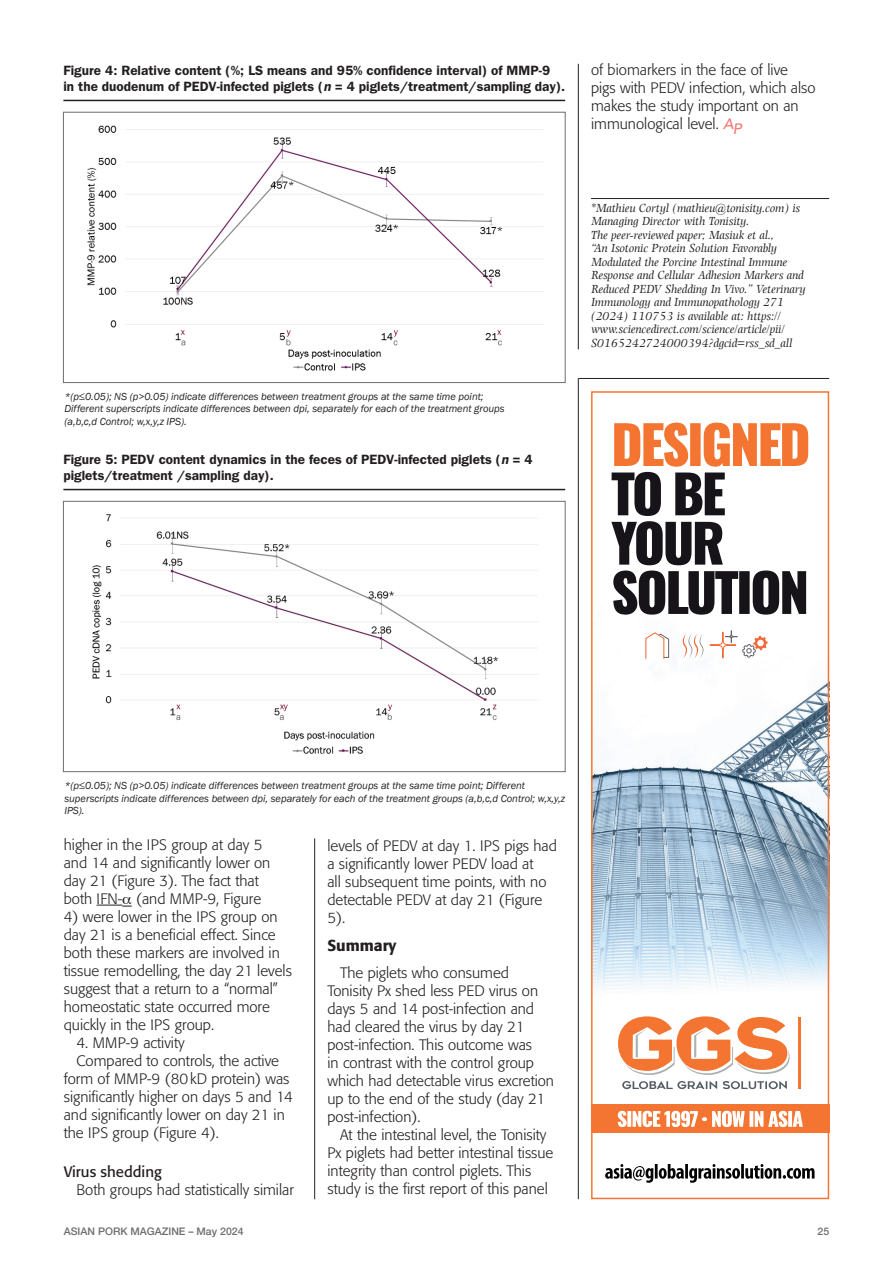
<style>
.page{position:relative;width:893px;height:1263px;background:#fff}
.page>*{position:absolute;margin:0;border:0;box-sizing:border-box;transform-origin:0 0}
.t1{font:500 15.75px "Formata";color:#231f20}
.t2{font:300 15px/18px "Formata";color:#231f20}
.t3{font:15px "Formata";color:#231f20}
.t4{font:600 13.5px/16.5px "Franklin Gothic";color:#231f20}
.t5{font:italic 12px/13.5px "Photina";color:#231f20}
.t6{font:italic 10.5px/12.6px "Franklin Gothic";color:#231f20}
.t7{font:500 10.5px "Helvetica Neue LT";color:#6c6d70}
.s1{font-style:italic}
.s2{font-family:"Avenir";font-weight:500;font-style:italic;color:#f27974}
</style>
<div class="page">
<hr style="left:63px;top:100px;width:502px;height:1px;background:#231f20">
<img style="left:87px;top:125px;width:456px;height:246px">
<div style="left:63px;top:112px;width:503px;height:271px;border:1px solid #6c6d70"></div>
<hr style="left:63px;top:489px;width:502px;height:1px;background:#231f20">
<img style="left:92px;top:514px;width:446px;height:240px">
<div style="left:63px;top:501px;width:503px;height:271px;border:1px solid #6c6d70"></div>
<hr style="left:578px;top:64px;width:1px;height:285px;background:#231f20">
<img style="left:594px;top:639px;width:232px;height:414px">
<svg style="left:622px;top:1081px;width:95px;height:8px"></svg>
<svg style="left:723px;top:1081px;width:64px;height:8px"></svg>
<hr style="left:799px;top:1018px;width:2px;height:71px;background:#f37531">
<svg style="left:618px;top:1016px;width:172px;height:59px"></svg>
<div style="left:591px;top:1104px;width:238px;height:28px;background:#f37531"></div>
<svg style="left:605px;top:1164px;width:209px;height:19px"></svg>
<svg style="left:618px;top:1111px;width:185px;height:16px"></svg>
<svg style="left:611px;top:423px;width:197px;height:192px"></svg>
<div style="left:591px;top:391px;width:238px;height:808px;border:2px solid #f37531"></div>
<svg style="left:645px;top:632px;width:24px;height:28px"></svg>
<svg style="left:683px;top:634px;width:20px;height:24px"></svg>
<svg style="left:709px;top:630px;width:60px;height:37px"></svg>
<hr style="left:578px;top:378px;width:251px;height:1px;background:#231f20">
<hr style="left:578px;top:378px;width:1px;height:821px;background:#231f20">
<hr style="left:591px;top:198px;width:238px;height:1px;background:#231f20">
<hr style="left:314px;top:838px;width:1px;height:361px;background:#231f20">
<svg style="left:97px;top:904px;width:35px;height:2px"></svg>
<p class="t4" style="left:63px;top:61px;width:503px">Figure 4: Relative content (%; LS means and 95% confidence interval) of MMP-9<br>in the duodenum of PEDV-infected piglets (<span class="s1">n</span> = 4 piglets/treatment/sampling day).</p>
<p class="t2" style="left:591px;top:61px;width:226px">of biomarkers in the face of live pigs with PEDV infection, which also makes the study important on an immunological level. <span class="s2">AP</span></p>
<p class="t6" style="left:64px;top:390px;width:442px">*(p≤0.05); NS (p&gt;0.05) indicate differences between treatment groups at the same time point;<br>Different superscripts indicate differences between dpi, separately for each of the treatment groups (a,b,c,d Control; w,x,y,z IPS).</p>
<p class="t4" style="left:63px;top:450px;width:471px">Figure 5: PEDV content dynamics in the feces of PEDV-infected piglets (<span class="s1">n</span> = 4 piglets/treatment /sampling day).</p>
<p class="t5" style="left:591px;top:201px;width:216px">*Mathieu Cortyl (mathieu@tonisity.com) is Managing Director with Tonisity.<br>The peer-reviewed paper; Masiuk et al.,<br>“An Isotonic Protein Solution Favorably Modulated the Porcine Intestinal Immune Response and Cellular Adhesion Markers and Reduced PEDV Shedding In Vivo.” Veterinary Immunology and Immunopathology 271 (2024) 110753 is available at: https:// www.sciencedirect.com/science/article/pii/ S0165242724000394?dgcid=rss_sd_all</p>
<p class="t6" style="left:64px;top:779px;width:502px">*(p≤0.05); NS (p&gt;0.05) indicate differences between treatment groups at the same time point; Different superscripts indicate differences between dpi, separately for each of the treatment groups (a,b,c,d Control; w,x,y,z<br>IPS).</p>
<p class="t2" style="left:64px;top:835px;width:208px">higher in the IPS group at day 5 and 14 and significantly lower on day 21 (Figure 3). The fact that both IFN- (and MMP-9, Figure</p>
<p class="t2" style="left:64px;top:907px;width:230px">4) were lower in the IPS group on day 21 is a beneficial effect. Since both these markers are involved in tissue remodelling, the day 21 levels suggest that a return to a “normal” homeostatic state occurred more quickly in the IPS group.</p>
<p class="t2" style="left:77px;top:1033px;width:110px">4. MMP-9 activity</p>
<p class="t2" style="left:77px;top:1051px;width:204px">Compared to controls, the active</p>
<p class="t2" style="left:64px;top:1069px;width:227px">form of MMP-9 (80kD protein) was</p>
<p class="t2" style="left:64px;top:1087px;width:231px">significantly higher on days 5 and 14</p>
<p class="t2" style="left:64px;top:1105px;width:223px">and significantly lower on day 21 in</p>
<p class="t2" style="left:64px;top:1123px;width:157px">the IPS group (Figure 4).</p>
<p class="t3" style="left:64px;top:1163px;width:100px">Virus shedding</p>
<p class="t2" style="left:77px;top:1181px;width:219px">Both groups had statistically similar</p>
<p class="t2" style="left:327px;top:837px;width:231px">levels of PEDV at day 1. IPS pigs had a significantly lower PEDV load at<br>all subsequent time points, with no detectable PEDV at day 21 (Figure<br>5).</p>
<p class="t1" style="left:327px;top:935px;width:71px">Summary</p>
<p class="t2" style="left:327px;top:964px;width:228px;text-indent:13px">The piglets who consumed<br>Tonisity Px shed less PED virus on days 5 and 14 post-infection and had cleared the virus by day 21 post-infection. This outcome was<br>in contrast with the control group which had detectable virus excretion up to the end of the study (day 21 post-infection).</p>
<p class="t2" style="left:327px;top:1126px;width:228px;text-indent:13px">At the intestinal level, the Tonisity Px piglets had better intestinal tissue integrity than control piglets. This study is the first report of this panel</p>
<p class="t7" style="left:64px;top:1225px;width:181px">ASIAN PORK MAGAZINE – May 2024</p>
<p class="t7" style="left:817px;top:1225px;width:13px">25</p>
</div>
